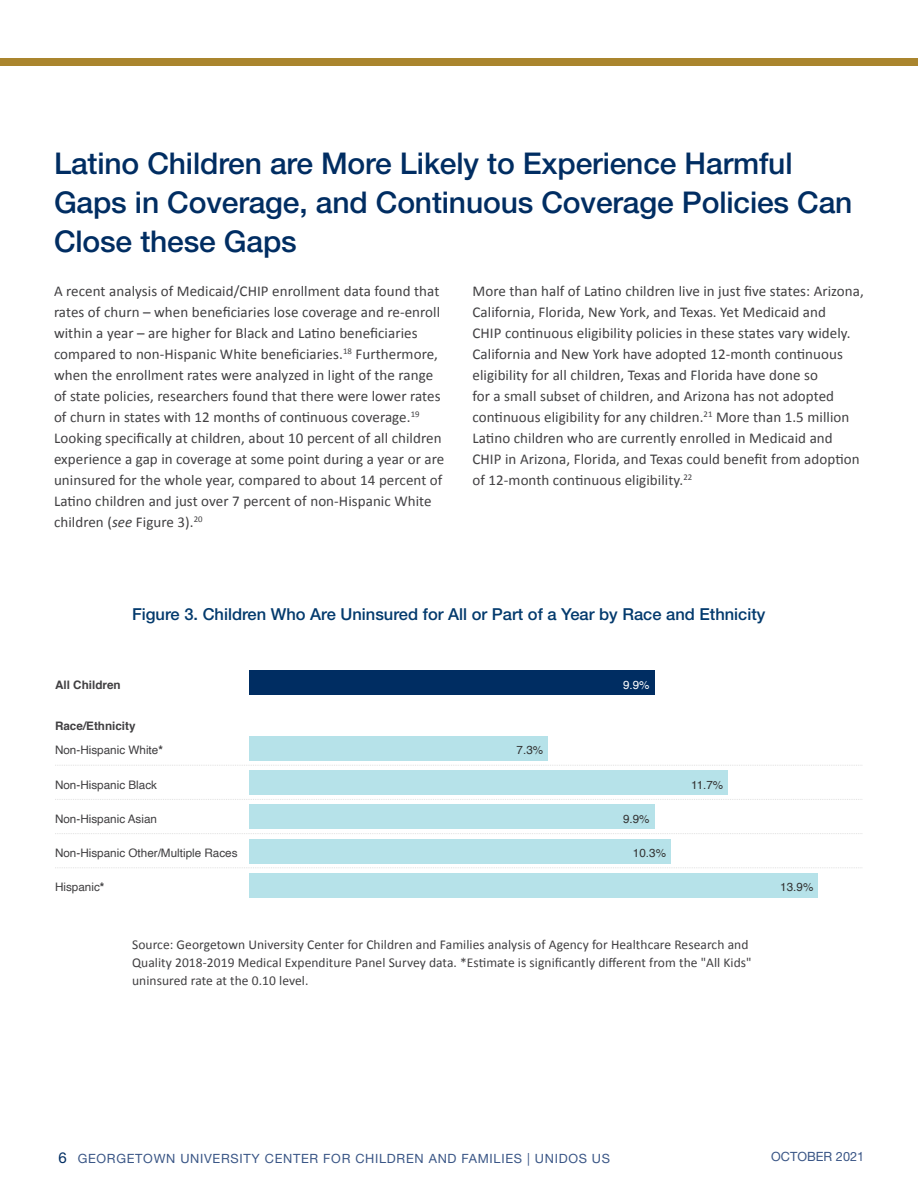
<style>
.page{position:relative;width:918px;height:1188px;background:#fff}
.page>*{position:absolute;margin:0;border:0;box-sizing:border-box;transform-origin:0 0}
.Headers{font:500 30px/39px "Helvetica Neue LT Std";letter-spacing:-.005em;color:#002d62}
.Table_header{font:500 16.5px "Helvetica Neue LT Std";color:#033a6d}
.body_copy{font:15px/21px "Calibri";letter-spacing:.005em;color:#414042}
.figure_notes{font:13.5px/18px "Calibri";letter-spacing:.005em;color:#414042}
.t1{font:12.75px "Helvetica Neue LT Std";letter-spacing:.055em;color:#3a5686}
.t2{font:12.75px "Helvetica Neue LT Std";color:#3a5686}
.t3{font:11.7px/24.3px "Helvetica";color:#414042}
.t4{font:11.7px "Helvetica";color:#333}
.t5{font:700 11.7px "Helvetica";color:#414042}
.t6{font:11.7px "Helvetica";color:#fff}
.s1{font-style:italic}
.s2{font-weight:700}
.s3{font-size:15px;color:#002d62}
</style>
<div class="page">
<div style="left:0;top:58px;width:918px;height:8px;background:#aa852e"></div>
<div style="left:249px;top:671px;width:405px;height:24px;background:#002d62"></div>
<div style="left:249px;top:736px;width:299px;height:25px;background:#b6e2e9"></div>
<svg style="left:55px;top:765px;width:807px;height:1px"></svg>
<div style="left:249px;top:771px;width:479px;height:24px;background:#b6e2e9"></div>
<svg style="left:55px;top:799px;width:807px;height:1px"></svg>
<div style="left:249px;top:805px;width:405px;height:24px;background:#b6e2e9"></div>
<svg style="left:55px;top:833px;width:807px;height:1px"></svg>
<div style="left:249px;top:839px;width:422px;height:24px;background:#b6e2e9"></div>
<svg style="left:55px;top:867px;width:807px;height:1px"></svg>
<div style="left:249px;top:873px;width:569px;height:24px;background:#b6e2e9"></div>
<p class="Headers" style="left:54px;top:144px;width:800px">Latino Children are More Likely to Experience Harmful<br>Gaps in Coverage, and Continuous Coverage Policies Can<br>Close these Gaps</p>
<p class="body_copy" style="left:54px;top:280px;width:392px">A recent analysis of Medicaid/CHIP enrollment data found that rates of churn – when beneficiaries lose coverage and re-enroll within a year – are higher for Black and Latino beneficiaries compared to non-Hispanic White beneficiaries.<sup>18</sup> Furthermore, when the enrollment rates were analyzed in light of the range of state policies, researchers found that there were lower rates of churn in states with 12 months of continuous coverage.<sup>19<br></sup>Looking specifically at children, about 10 percent of all children experience a gap in coverage at some point during a year or are uninsured for the whole year, compared to about 14 percent of Latino children and just over 7 percent of non-Hispanic White children (<span class="s1">see</span> Figure 3).<sup>20</sup></p>
<p class="body_copy" style="left:472px;top:280px;width:393px">More than half of Latino children live in just five states: Arizona, California, Florida, New York, and Texas. Yet Medicaid and<br>CHIP continuous eligibility policies in these states vary widely.<br>California and New York have adopted 12-month continuous eligibility for all children, Texas and Florida have done so<br>for a small subset of children, and Arizona has not adopted continuous eligibility for any children.<sup>21</sup> More than 1.5 million Latino children who are currently enrolled in Medicaid and CHIP in Arizona, Florida, and Texas could benefit from adoption of 12-month continuous eligibility.<sup>22</sup></p>
<p class="Table_header" style="left:132px;top:604px;width:635px">Figure 3. Children Who Are Uninsured for All or Part of a Year by Race and Ethnicity</p>
<p class="t5" style="left:55px;top:675px;width:67px">All Children</p>
<p class="t6" style="left:623px;top:676px;width:28px">9.9%</p>
<p class="t3" style="left:55px;top:714px;width:109px"><span class="s2">Race/Ethnicity<br></span>Non-Hispanic White<span class="s2">*</span></p>
<p class="t4" style="left:517px;top:741px;width:28px">7.3%</p>
<p class="t3" style="left:55px;top:773px;width:104px">Non-Hispanic Black</p>
<p class="t4" style="left:691px;top:776px;width:34px">11.7%</p>
<p class="t3" style="left:55px;top:807px;width:104px">Non-Hispanic Asian</p>
<p class="t4" style="left:623px;top:810px;width:28px">9.9%</p>
<p class="t3" style="left:55px;top:841px;width:184px">Non-Hispanic Other/Multiple Races</p>
<p class="t4" style="left:633px;top:844px;width:35px">10.3%</p>
<p class="t3" style="left:55px;top:875px;width:51px">Hispanic<span class="s2">*</span></p>
<p class="t4" style="left:780px;top:878px;width:35px">13.9%</p>
<p class="figure_notes" style="left:132px;top:935px;width:621px">Source: Georgetown University Center for Children and Families analysis of Agency for Healthcare Research and<br>Quality 2018-2019 Medical Expenditure Panel Survey data. *Estimate is significantly different from the "All Kids" uninsured rate at the 0.10 level.</p>
<p class="t1" style="left:59px;top:1151px;width:553px"><span class="s3">6</span> GEORGETOWN UNIVERSITY CENTER FOR CHILDREN AND FAMILIES | UNIDOS US</p>
<p class="t2" style="left:771px;top:1149px;width:95px">OCTOBER 2021</p>
</div>
